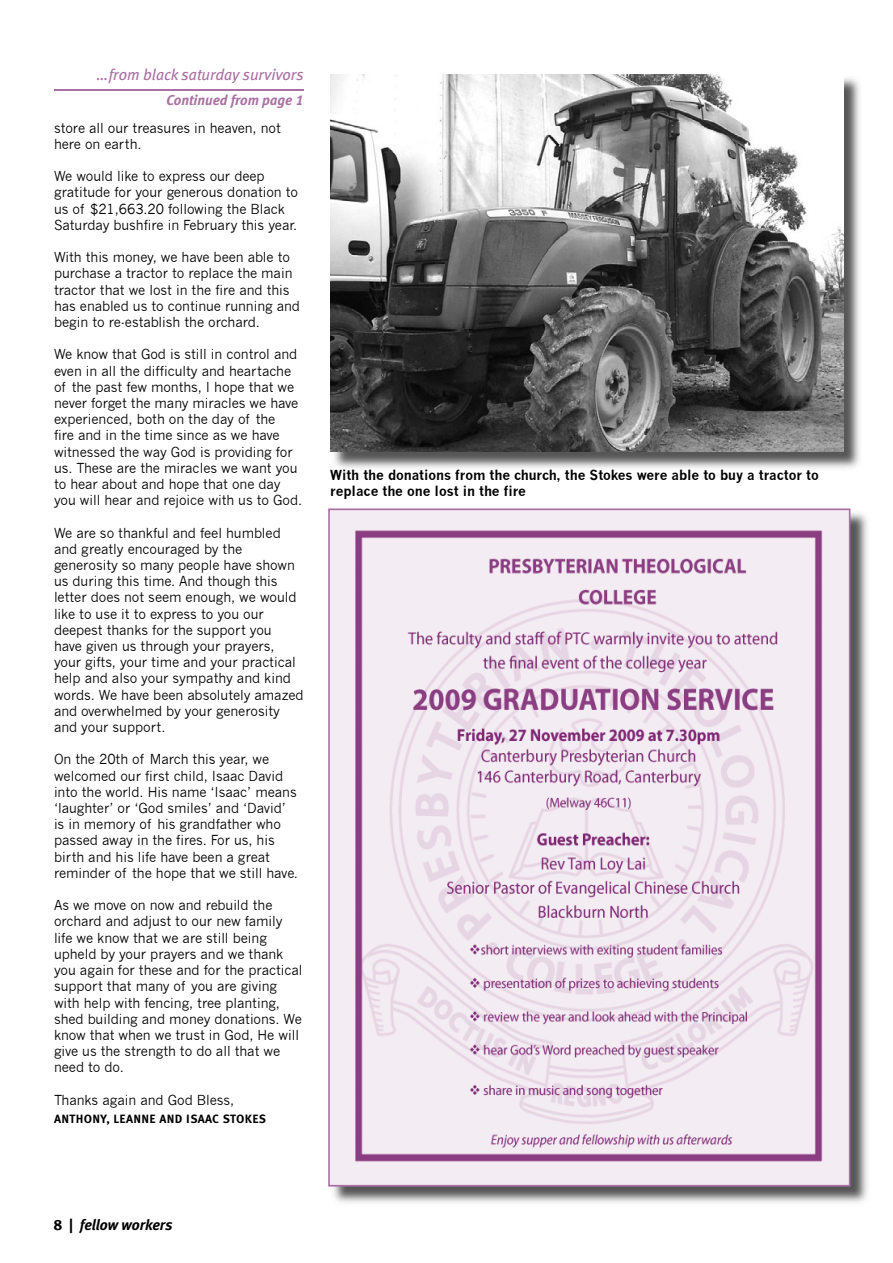
<style>
.page{position:relative;width:893px;height:1263px;background:#fff}
.page>*{position:absolute;margin:0;border:0;box-sizing:border-box;transform-origin:0 0}
.t1{font:italic 15.75px "Meta";color:#aa70a3}
.t2{font:italic 15px "Meta Bold LF";letter-spacing:-.005em;color:#000}
.t3{font:italic 14.25px "Meta Bold LF";color:#aa70a3}
.t4{font:13.5px/16.2px "News Gothic";letter-spacing:-.005em;color:#000}
.t5{font:700 13.5px/16.2px "News Gothic";letter-spacing:-.005em;color:#000}
.t6{font:12px "Meta Bold LF Caps";letter-spacing:.03em;color:#000}
.s1{font-style:normal}
</style>
<div class="page">
<hr style="left:54px;top:89px;width:250px;height:1px;background:#aa70a3">
<img style="left:334px;top:78px;width:526px;height:390px">
<img style="left:330px;top:74px;width:513px;height:378px">
<img style="left:329px;top:509px;width:539px;height:694px">
<div style="left:329px;top:509px;width:521px;height:677px;background:#f4ecf3"></div>
<img style="left:355px;top:530px;width:468px;height:632px">
<hr style="left:328px;top:509px;width:2px;height:677px;background:#aa70a3">
<hr style="left:329px;top:1185px;width:521px;height:1px;background:#aa70a3">
<hr style="left:849px;top:509px;width:1px;height:677px;background:#aa70a3">
<hr style="left:329px;top:508px;width:521px;height:2px;background:#aa70a3">
<p class="t1" style="left:97px;top:65px;width:209px">…from black saturday survivors</p>
<p class="t3" style="left:166px;top:92px;width:139px">Continued from page 1</p>
<p class="t4" style="left:54px;top:120px;width:228px">store all our treasures in heaven, not here on earth.</p>
<p class="t4" style="left:54px;top:168px;width:246px">We would like to express our deep gratitude for your generous donation to us of $21,663.20 following the Black Saturday bushfire in February this year.</p>
<p class="t4" style="left:54px;top:249px;width:248px">With this money, we have been able to purchase a tractor to replace the main tractor that we lost in the fire and this has enabled us to continue running and begin to re-establish the orchard.</p>
<p class="t4" style="left:54px;top:346px;width:250px">We know that God is still in control and even in all the difficulty and heartache of the past few months, I hope that we never forget the many miracles we have experienced, both on the day of the<br>fire and in the time since as we have witnessed the way God is providing for us. These are the miracles we want you to hear about and hope that one day you will hear and rejoice with us to God.</p>
<p class="t4" style="left:54px;top:525px;width:251px">We are so thankful and feel humbled and greatly encouraged by the generosity so many people have shown us during this time. And though this letter does not seem enough, we would like to use it to express to you our deepest thanks for the support you<br>have given us through your prayers, your gifts, your time and your practical help and also your sympathy and kind words. We have been absolutely amazed and overwhelmed by your generosity and your support.</p>
<p class="t4" style="left:54px;top:751px;width:246px">On the 20th of March this year, we welcomed our first child, Isaac David into the world. His name ‘Isaac’ means ‘laughter’ or ‘God smiles’ and ‘David’ is in memory of his grandfather who passed away in the fires. For us, his birth and his life have been a great reminder of the hope that we still have.</p>
<p class="t4" style="left:54px;top:897px;width:250px">As we move on now and rebuild the orchard and adjust to our new family life we know that we are still being upheld by your prayers and we thank you again for these and for the practical support that many of you are giving with help with fencing, tree planting, shed building and money donations. We know that when we trust in God, He will give us the strength to do all that we need to do.</p>
<p class="t4" style="left:54px;top:1092px;width:182px">Thanks again and God Bless,</p>
<p class="t6" style="left:54px;top:1112px;width:214px">ANTHONY, LEANNE AND ISAAC STOKES</p>
<p class="t5" style="left:330px;top:467px;width:490px">With the donations from the church, the Stokes were able to buy a tractor to replace the one lost in the fire</p>
<p class="t2" style="left:54px;top:1216px;width:120px"><span class="s1">8 |</span> fellow workers</p>
</div>
